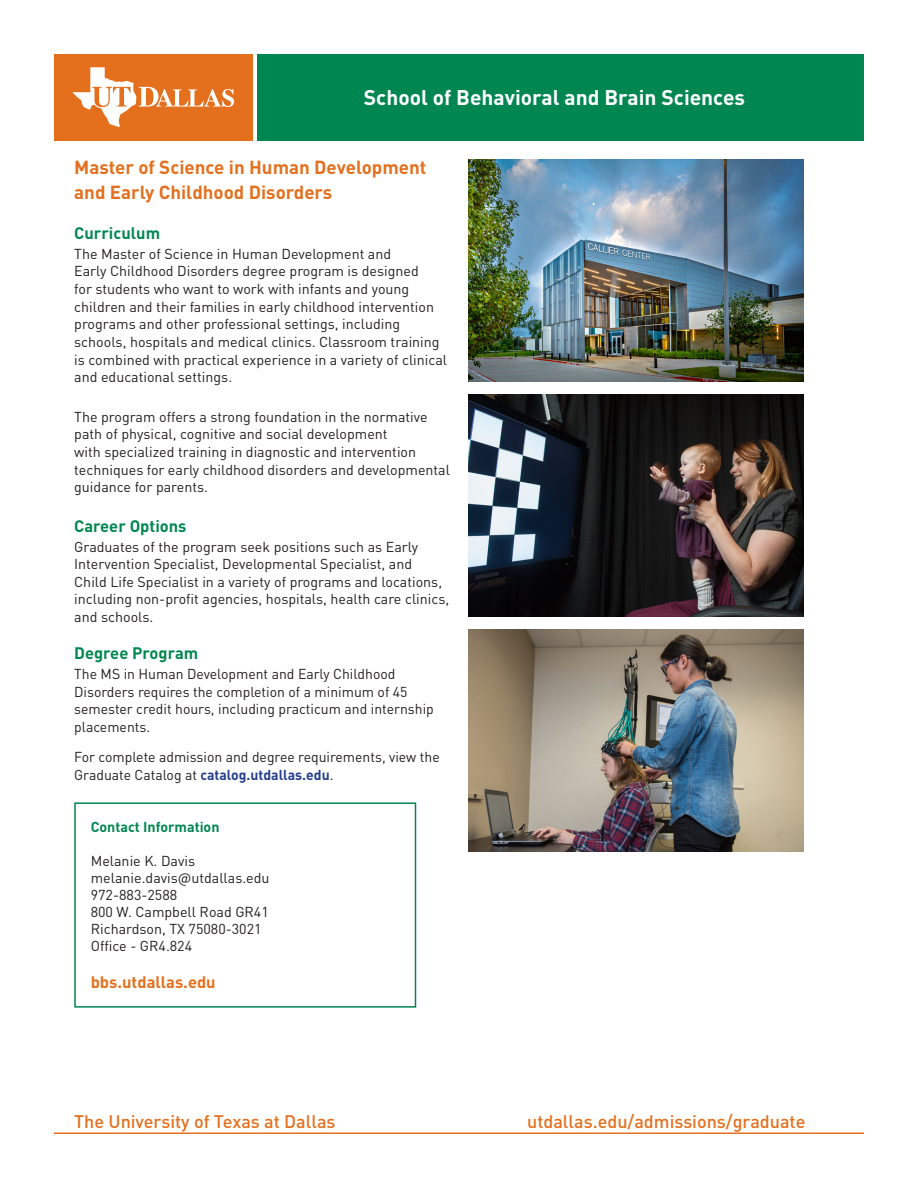
<style>
.page{position:relative;width:918px;height:1188px;background:#fff}
.page>*{position:absolute;margin:0;border:0;box-sizing:border-box;transform-origin:0 0}
.t1{font:700 21px "DIN Pro";color:#fff}
.t2{font:700 18.75px/25.5px "DIN Pro";color:#e4701e}
.t3{font:500 18px "DIN Pro";color:#e4701e}
.t4{font:700 16.5px "DIN Pro";color:#008751}
.t5{font:700 16.5px "DIN Pro";color:#e4701e}
.t6{font:14.25px/17.7px "DIN Pro";color:#231f20}
.t7{font:700 14.25px "DIN Pro";color:#008751}
.s1{font-weight:700;color:#253f8e}
</style>
<div class="page">
<img style="left:468px;top:395px;width:335px;height:221px">
<div style="left:74px;top:802px;width:342px;height:206px;border:2px solid #008751"></div>
<div style="left:257px;top:54px;width:607px;height:86px;background:#008751"></div>
<div style="left:54px;top:54px;width:199px;height:86px;background:#e4701e"></div>
<svg style="left:73px;top:67px;width:161px;height:60px"></svg>
<hr style="left:54px;top:1132px;width:810px;height:2px;background:#e4701e">
<img style="left:468px;top:630px;width:335px;height:221px">
<img style="left:468px;top:160px;width:335px;height:221px">
<p class="t1" style="left:364px;top:83px;width:383px">School of Behavioral and Brain Sciences</p>
<p class="t2" style="left:74px;top:154px;width:354px">Master of Science in Human Development and Early Childhood Disorders</p>
<p class="t4" style="left:74px;top:222px;width:87px">Curriculum</p>
<p class="t6" style="left:74px;top:244px;width:374px">The Master of Science in Human Development and<br>Early Childhood Disorders degree program is designed<br>for students who want to work with infants and young children and their families in early childhood intervention programs and other professional settings, including schools, hospitals and medical clinics. Classroom training is combined with practical experience in a variety of clinical and educational settings.</p>
<p class="t6" style="left:74px;top:407px;width:377px">The program offers a strong foundation in the normative path of physical, cognitive and social development<br>with specialized training in diagnostic and intervention techniques for early childhood disorders and developmental guidance for parents.</p>
<p class="t4" style="left:74px;top:515px;width:114px">Career Options</p>
<p class="t6" style="left:74px;top:537px;width:377px">Graduates of the program seek positions such as Early Intervention Specialist, Developmental Specialist, and<br>Child Life Specialist in a variety of programs and locations, including non-profit agencies, hospitals, health care clinics, and schools.</p>
<p class="t4" style="left:74px;top:642px;width:126px">Degree Program</p>
<p class="t6" style="left:74px;top:664px;width:361px">The MS in Human Development and Early Childhood Disorders requires the completion of a minimum of 45 semester credit hours, including practicum and internship placements.</p>
<p class="t6" style="left:74px;top:748px;width:367px">For complete admission and degree requirements, view the<br>Graduate Catalog at <span class="s1">catalog.utdallas.edu</span>.</p>
<p class="t7" style="left:91px;top:817px;width:130px">Contact Information</p>
<p class="t6" style="left:91px;top:851px;width:180px;line-height:17.1px">Melanie K. Davis melanie.davis@utdallas.edu<br>972-883-2588<br>800 W. Campbell Road GR41<br>Richardson, TX 75080-3021<br>Office - GR4.824</p>
<p class="t5" style="left:91px;top:971px;width:127px">bbs.utdallas.edu</p>
<p class="t3" style="left:74px;top:1109px;width:263px">The University of Texas at Dallas</p>
<p class="t3" style="left:527px;top:1109px;width:280px">utdallas.edu/admissions/graduate</p>
</div>
